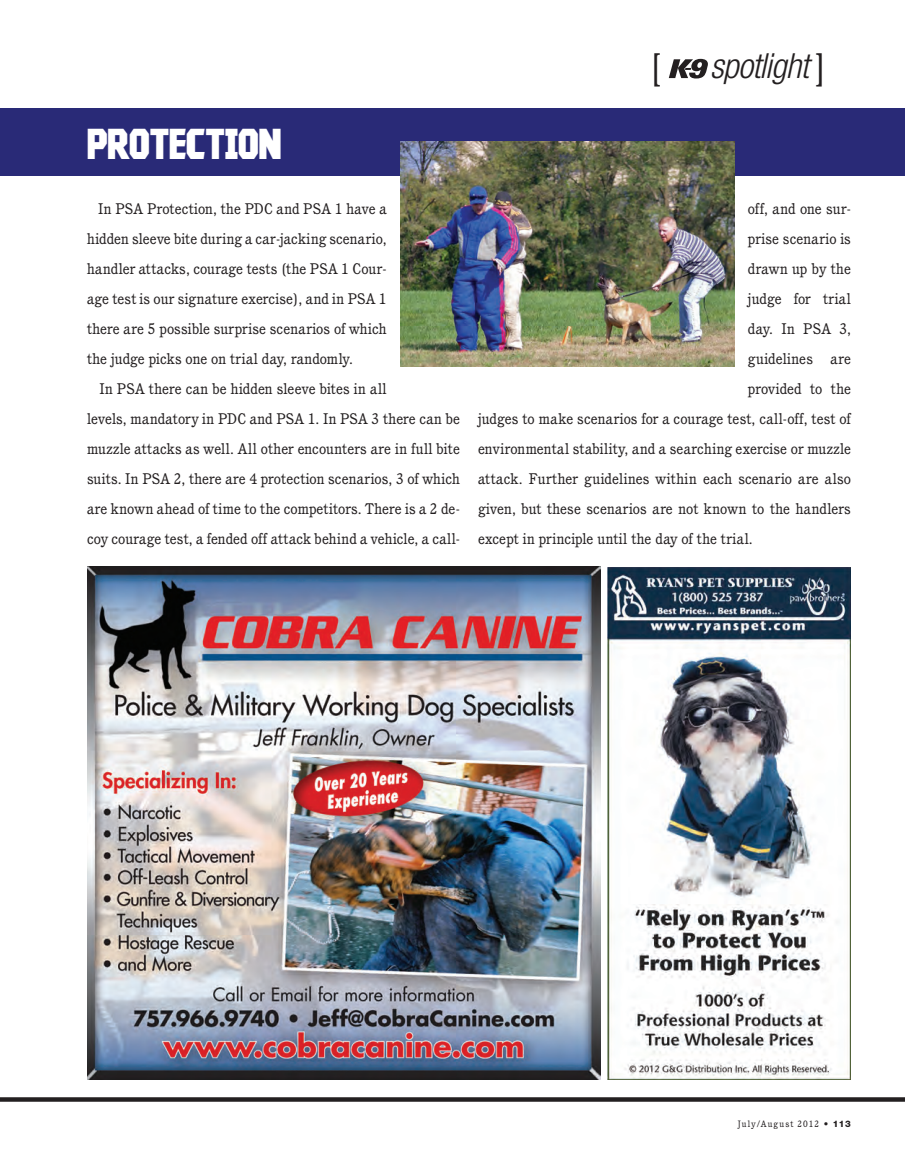
<style>
.page{position:relative;width:905px;height:1161px;background:#fff}
.page>*{position:absolute;margin:0;border:0;box-sizing:border-box;transform-origin:0 0}
.t1{font:45px "Kroftsmann";letter-spacing:-.005em;color:#fff}
.Body_Copy{font:36px "Cushing";color:#231f20}
.TOC_Listing{font:italic 300 condensed 34.65px "Helvetica Neue LT Std";letter-spacing:-.02em;color:#231f20}
.t2{font:15px/30px "Cushing";letter-spacing:.005em;color:#231f20;text-align:justify}
.Folio-Rt{font:9px "Cushing";letter-spacing:.12em;color:#231f20}
.s1{font-family:"Helvetica Neue LT Std";font-weight:800}
</style>
<div class="page">
<div style="left:0;top:1097px;width:904px;height:5px;background:#231f20"></div>
<svg style="left:668px;top:59px;width:40px;height:20px"></svg>
<div style="left:0;top:108px;width:904px;height:68px;background:#292a77"></div>
<img style="left:400px;top:142px;width:334px;height:224px">
<img style="left:608px;top:567px;width:242px;height:513px">
<img style="left:87px;top:567px;width:513px;height:513px">
<p class="t1" style="left:87px;top:117px;width:196px">PROTECTION</p>
<p class="Body_Copy" style="left:650px;top:46px;width:13px">[</p>
<p class="TOC_Listing" style="left:710px;top:46px;width:100px">spotlight</p>
<p class="t2" style="left:87px;top:194px;width:301px;text-indent:11px">In PSA Protection, the PDC and PSA 1 have a hidden sleeve bite during a car-jacking scenario, handler attacks, courage tests (the PSA 1 Cour&shy;age test is our signature exercise), and in PSA 1 there are 5 possible surprise scenarios of which the judge picks one on trial day, randomly.</p>
<p class="t2" style="left:87px;top:374px;width:374px;text-align:left;text-indent:12px">In PSA there can be hidden sleeve bites in all<br>levels, mandatory in PDC and PSA 1. In PSA 3 there can be muzzle attacks as well. All other encounters are in full bite suits. In PSA 2, there are 4 protection scenarios, 3 of which are known ahead of time to the competitors. There is a 2 de&shy;coy courage test, a fended off attack behind a vehicle, a call-</p>
<p class="t2" style="left:747px;top:194px;width:105px">off, and one sur-</p>
<p class="t2" style="left:747px;top:224px;width:105px">prise scenario is</p>
<p class="t2" style="left:747px;top:254px;width:104px">drawn up by the</p>
<p class="t2" style="left:747px;top:284px;width:105px">judge for trial</p>
<p class="t2" style="left:747px;top:314px;width:105px">day. In PSA 3,</p>
<p class="t2" style="left:747px;top:344px;width:105px">guidelines are</p>
<p class="t2" style="left:747px;top:374px;width:105px">provided to the</p>
<p class="t2" style="left:478px;top:404px;width:374px">judges to make scenarios for a courage test, call-off, test of</p>
<p class="t2" style="left:478px;top:434px;width:374px">environmental stability, and a searching exercise or muzzle</p>
<p class="t2" style="left:478px;top:464px;width:374px">attack. Further guidelines within each scenario are also</p>
<p class="t2" style="left:478px;top:494px;width:374px">given, but these scenarios are not known to the handlers</p>
<p class="t2" style="left:478px;top:524px;width:274px">except in principle until the day of the trial.</p>
<p class="Folio-Rt" style="left:738px;top:1118px;width:114px">July/August 2012 <span class="s1">• 113</span></p>
</div>
